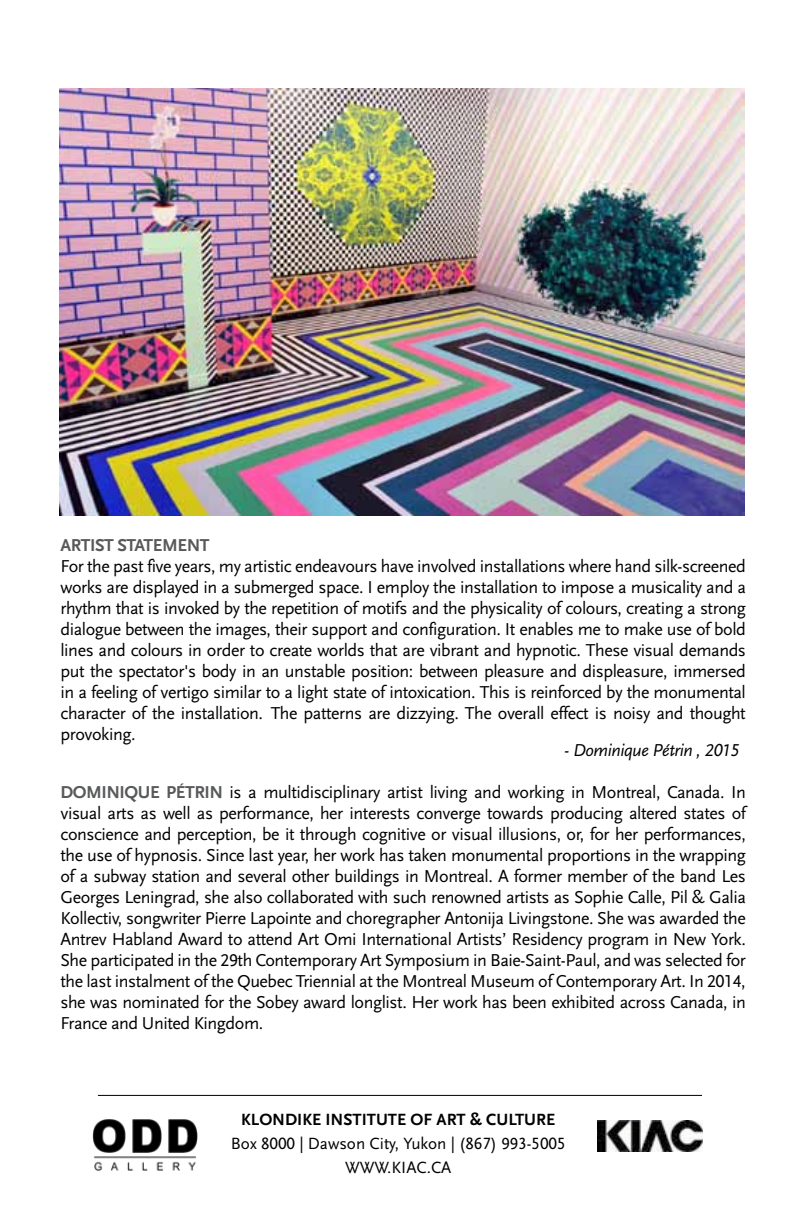
<style>
.page{position:relative;width:792px;height:1224px;background:#fff}
.page>*{position:absolute;margin:0;border:0;box-sizing:border-box;transform-origin:0 0}
.t1{font:18px/21px "Scala Sans Regular LF";letter-spacing:-.025em;color:#000;text-align:justify}
.t2{font:18px "Scala Sans Regular LF Italic";letter-spacing:-.025em;color:#000}
.t3{font:18px "Scala Sans Bold LF";letter-spacing:-.025em;color:#58595b}
.t4{font:17px/24px "Scala Sans Regular LF";color:#000;text-align:center}
.t5{font:17px "Scala Sans Bold LF";color:#000}
.s1{font-family:"Scala Sans Bold LF";color:#58595b}
</style>
<div class="page">
<img style="left:93px;top:1119px;width:105px;height:52px">
<img style="left:598px;top:1121px;width:105px;height:31px">
<hr style="left:98px;top:1095px;width:604px;height:1px;background:#000">
<img style="left:59px;top:88px;width:686px;height:427px">
<p class="t3" style="left:60px;top:536px;width:151px">ARTIST STATEMENT</p>
<p class="t1" style="left:60px;top:556px;width:687px">For the past five years, my artistic endeavours have involved installations where hand silk-screened works are displayed in a submerged space. I employ the installation to impose a musicality and a rhythm that is invoked by the repetition of motifs and the physicality of colours, creating a strong dialogue between the images, their support and configuration. It enables me to make use of bold lines and colours in order to create worlds that are vibrant and hypnotic. These visual demands put the spectator's body in an unstable position: between pleasure and displeasure, immersed in a feeling of vertigo similar to a light state of intoxication. This is reinforced by the monumental character of the installation.   The patterns are dizzying. The overall effect is noisy and thought provoking.</p>
<p class="t2" style="left:564px;top:740px;width:176px">- Dominique Pétrin , 2015</p>
<p class="t1" style="left:60px;top:782px;width:687px"><span class="s1">DOMINIQUE PÉTRIN</span> is a multidisciplinary artist living and working in Montreal, Canada. In visual arts as well as performance, her interests converge towards producing altered states of conscience and perception, be it through cognitive or visual illusions, or, for her performances, the use of hypnosis. Since last year, her work has taken monumental proportions in the wrapping of a subway station and several other buildings in Montreal. A former member of the band Les Georges Leningrad, she also collaborated with such renowned artists as Sophie Calle, Pil &amp; Galia Kollectiv, songwriter Pierre Lapointe and choregrapher Antonija Livingstone. She was awarded the Antrev Habland Award to attend Art Omi International Artists’ Residency program in New York.<br>She participated in the 29th Contemporary Art Symposium in Baie-Saint-Paul, and was selected for the last instalment of the Quebec Triennial at the Montreal Museum of Contemporary Art. In 2014, she was nominated for the Sobey award longlist. Her work has been exhibited across Canada, in France and United Kingdom.</p>
<p class="t5" style="left:241px;top:1110px;width:316px">KLONDIKE INSTITUTE OF ART &amp; CULTURE</p>
<p class="t4" style="left:231px;top:1132px;width:336px">Box 8000 | Dawson City, Yukon | (867) 993-5005<br>WWW.KIAC.CA</p>
</div>
